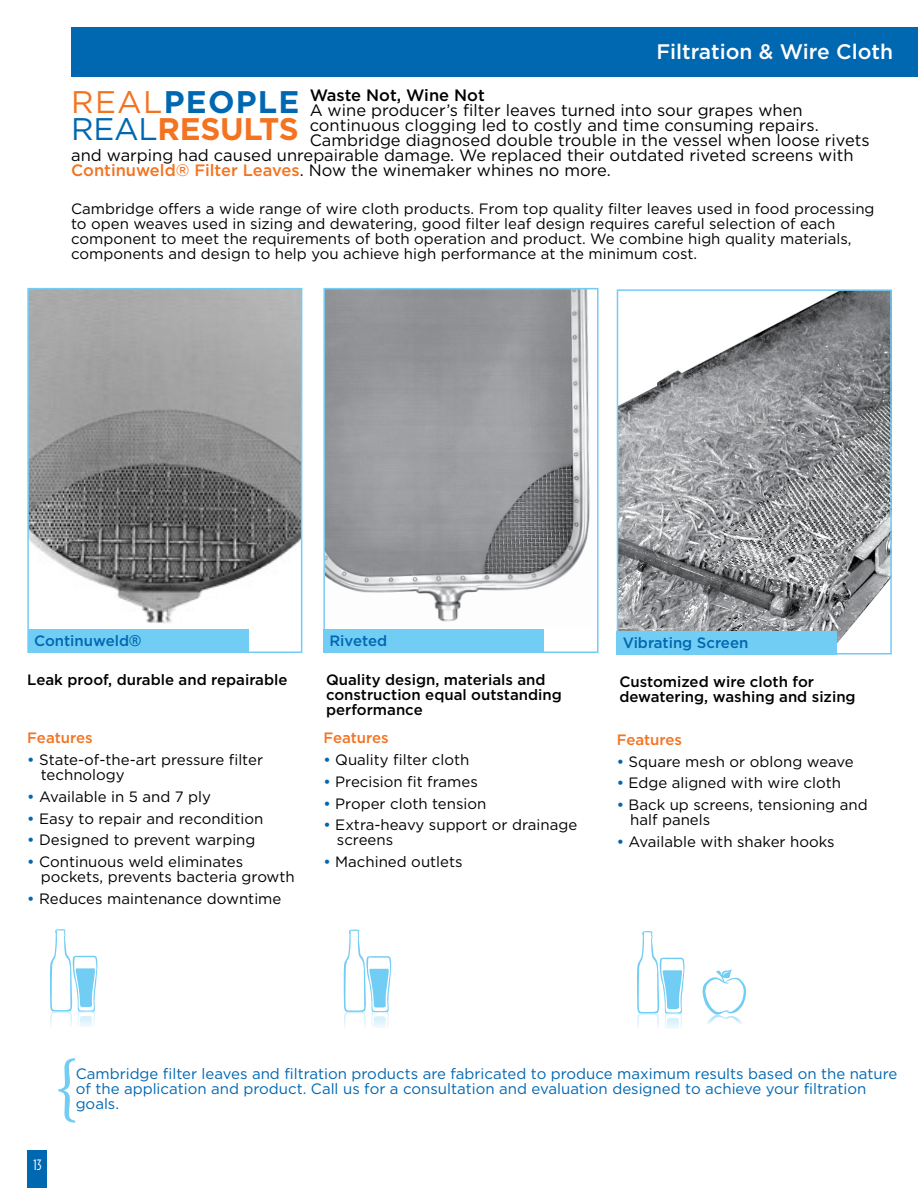
<style>
.page{position:relative;width:918px;height:1188px;background:#fff}
.page>*{position:absolute;margin:0;border:0;box-sizing:border-box;transform-origin:0 0}
.t1{font:73.35px "Minion Pro";color:#72cdf4}
.t2{font:700 31.2px/27.3px "Gotham";letter-spacing:-.01em;color:#f37321}
.t3{font:500 21px "Gotham";color:#fff}
.t4{font:16.5px "Gotham";color:#000}
.t5{font:500 16.5px "Gotham";color:#000}
.t6{font:15px/15px "Gotham";color:#000}
.t7{font:15px/15px "Gotham";color:#0067b1}
.t8{font:500 15px/15px "Gotham";color:#000}
.t9{font:500 15px "Gotham";color:#0067b1}
.t10{font:500 15px "Gotham";color:#f37321}
.t11{font:condensed 15px "Gotham HTF";color:#fff}
.s1{font-weight:500;color:#f37321}
.s2{font-weight:400}
.s3{color:#0067b1}
.s4{font-weight:400;color:#0067b1}
.s5{font-family:"Univers LT Std";font-weight:700}
.s6{font-weight:500;color:#0067b1}
</style>
<div class="page">
<img style="left:30px;top:291px;width:269px;height:350px">
<div style="left:27px;top:288px;width:275px;height:365px;border:2px solid #72cdf4"></div>
<img style="left:326px;top:291px;width:264px;height:331px">
<div style="left:323px;top:288px;width:275px;height:365px;border:2px solid #72cdf4"></div>
<div style="left:28px;top:629px;width:220px;height:24px;background:#72cdf4"></div>
<div style="left:323px;top:629px;width:221px;height:24px;background:#72cdf4"></div>
<div style="left:71px;top:27px;width:847px;height:49px;background:#0067b1"></div>
<div style="left:27px;top:1151px;width:20px;height:37px;background:#0067b1"></div>
<svg style="left:50px;top:929px;width:47px;height:86px"></svg>
<svg style="left:50px;top:1015px;width:45px;height:12px"></svg>
<svg style="left:344px;top:930px;width:47px;height:86px"></svg>
<svg style="left:344px;top:1016px;width:45px;height:11px"></svg>
<img style="left:620px;top:292px;width:269px;height:351px">
<div style="left:617px;top:289px;width:275px;height:366px;border:2px solid #72cdf4"></div>
<div style="left:617px;top:631px;width:220px;height:24px;background:#72cdf4"></div>
<svg style="left:637px;top:931px;width:48px;height:86px"></svg>
<svg style="left:637px;top:1017px;width:45px;height:12px"></svg>
<svg style="left:702px;top:969px;width:44px;height:48px"></svg>
<svg style="left:707px;top:1017px;width:35px;height:7px"></svg>
<h3 class="t3" style="left:656px;top:39px;width:238px">Filtration &amp; Wire Cloth</h3>
<p class="t5" style="left:310px;top:86px;width:177px">Waste Not, Wine Not</p>
<p class="t4" style="left:310px;top:101px;width:494px">A wine producer’s filter leaves turned into sour grapes when</p>
<p class="t4" style="left:310px;top:116px;width:511px">continuous clogging led to costly and time consuming repairs.</p>
<p class="t4" style="left:310px;top:131px;width:562px">Cambridge diagnosed double trouble in the vessel when loose rivets</p>
<p class="t4" style="left:71px;top:146px;width:784px">and warping had caused unrepairable damage. We replaced their outdated riveted screens with</p>
<p class="t4" style="left:71px;top:161px;width:541px"><span class="s1">Continuweld® Filter Leaves</span>. Now the winemaker whines no more.</p>
<h2 class="t2" style="left:71px;top:87px;width:230px"><span class="s2">REAL</span><span class="s3">PEOPLE<br></span><span class="s4">REAL</span>RESULTS</h2>
<p class="t6" style="left:71px;top:201px;width:805px">Cambridge offers a wide range of wire cloth products. From top quality filter leaves used in food processing to open weaves used in sizing and dewatering, good filter leaf design requires careful selection of each component to meet the requirements of both operation and product. We combine high quality materials, components and design to help you achieve high performance at the minimum cost.</p>
<p class="t9" style="left:34px;top:632px;width:109px">Continuweld<span class="s5">®</span></p>
<p class="t9" style="left:329px;top:632px;width:59px">Riveted</p>
<p class="t8" style="left:27px;top:672px;width:262px">Leak proof, durable and repairable</p>
<p class="t8" style="left:326px;top:672px;width:237px">Quality design, materials and construction equal outstanding performance</p>
<p class="t10" style="left:27px;top:729px;width:67px">Features</p>
<p class="t6" style="left:41px;top:752px;width:224px;text-indent:-14px"><span class="s6">•</span> State-of-the-art pressure filter technology</p>
<p class="t6" style="left:27px;top:789px;width:185px"><span class="s6">•</span> Available in 5 and 7 ply</p>
<p class="t6" style="left:27px;top:810px;width:238px"><span class="s6">•</span> Easy to repair and recondition</p>
<p class="t6" style="left:27px;top:832px;width:230px"><span class="s6">•</span> Designed to prevent warping</p>
<p class="t6" style="left:41px;top:854px;width:256px;text-indent:-14px"><span class="s6">•</span> Continuous weld eliminates pockets, prevents bacteria growth</p>
<p class="t6" style="left:27px;top:891px;width:256px"><span class="s6">•</span> Reduces maintenance downtime</p>
<p class="t10" style="left:323px;top:729px;width:67px">Features</p>
<p class="t6" style="left:323px;top:752px;width:148px"><span class="s6">•</span> Quality filter cloth</p>
<p class="t6" style="left:323px;top:774px;width:156px"><span class="s6">•</span> Precision fit frames</p>
<p class="t6" style="left:323px;top:795px;width:165px"><span class="s6">•</span> Proper cloth tension</p>
<p class="t6" style="left:337px;top:817px;width:242px;text-indent:-14px"><span class="s6">•</span> Extra-heavy support or drainage screens</p>
<p class="t6" style="left:323px;top:854px;width:141px"><span class="s6">•</span> Machined outlets</p>
<p class="t9" style="left:623px;top:634px;width:127px">Vibrating Screen</p>
<p class="t8" style="left:619px;top:673px;width:238px">Customized wire cloth for dewatering, washing and sizing</p>
<p class="t10" style="left:617px;top:731px;width:67px">Features</p>
<p class="t6" style="left:617px;top:753px;width:239px"><span class="s6">•</span> Square mesh or oblong weave</p>
<p class="t6" style="left:617px;top:775px;width:226px"><span class="s6">•</span> Edge aligned with wire cloth</p>
<p class="t6" style="left:630px;top:797px;width:239px;text-indent:-13px"><span class="s6">•</span> Back up screens, tensioning and half panels</p>
<p class="t6" style="left:617px;top:834px;width:220px"><span class="s6">•</span> Available with shaker hooks</p>
<p class="t11" style="left:33px;top:1157px;width:9px">13</p>
<h1 class="t1" style="left:54px;top:1038px;width:27px">{</h1>
<p class="t7" style="left:76px;top:1066px;width:823px">Cambridge filter leaves and filtration products are fabricated to produce maximum results based on the nature of the application and product. Call us for a consultation and evaluation designed to achieve your filtration</p>
<p class="t7" style="left:76px;top:1096px;width:45px">goals.</p>
</div>
